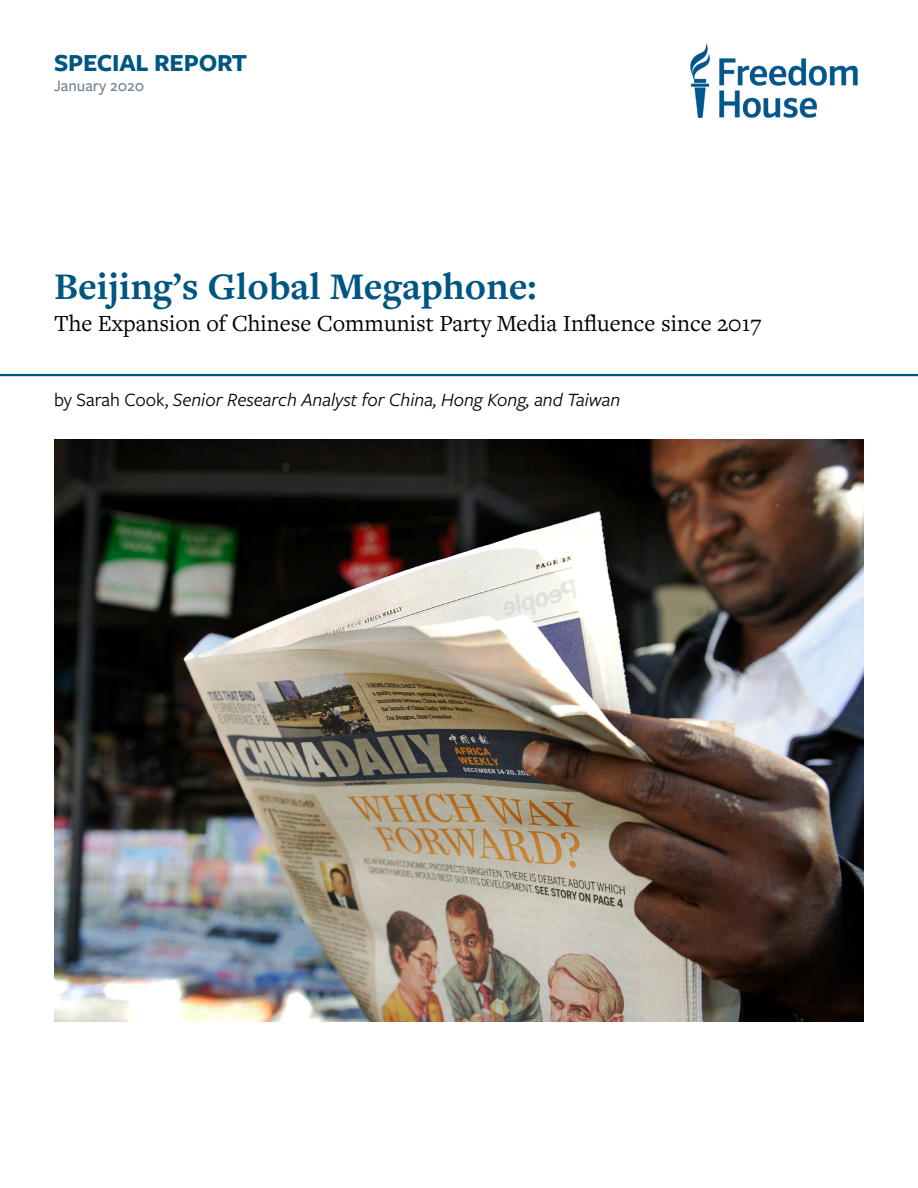
<style>
.page{position:relative;width:918px;height:1188px;background:#fff}
.page>*{position:absolute;margin:0;border:0;box-sizing:border-box;transform-origin:0 0}
.t1{font:700 39px "Freight Text Pro";color:#005682}
.t2{font:700 25.5px "Freight Sans Pro";letter-spacing:-.01em;color:#005682}
.t3{font:24px "Freight Text Pro";color:#000}
.t4{font:italic 19.5px "Freight Sans Pro";color:#000}
.t5{font:500 16.5px "Freight Sans Pro";color:#72808a}
.s1{font-style:normal}
</style>
<div class="page">
<img style="left:690px;top:43px;width:168px;height:75px">
<img style="left:54px;top:440px;width:810px;height:582px">
<hr style="left:0;top:374px;width:918px;height:2px;background:#005682">
<h2 class="t2" style="left:54px;top:45px;width:195px">SPECIAL REPORT</h2>
<p class="t5" style="left:54px;top:75px;width:92px">January 2020</p>
<h1 class="t1" style="left:54px;top:261px;width:484px">Beijing’s Global Megaphone:</h1>
<p class="t3" style="left:54px;top:307px;width:709px">The Expansion of Chinese Communist Party Media Influence since 2017</p>
<p class="t4" style="left:54px;top:387px;width:568px"><span class="s1">by Sarah Cook,</span> Senior Research Analyst for China, Hong Kong, and Taiwan</p>
</div>
